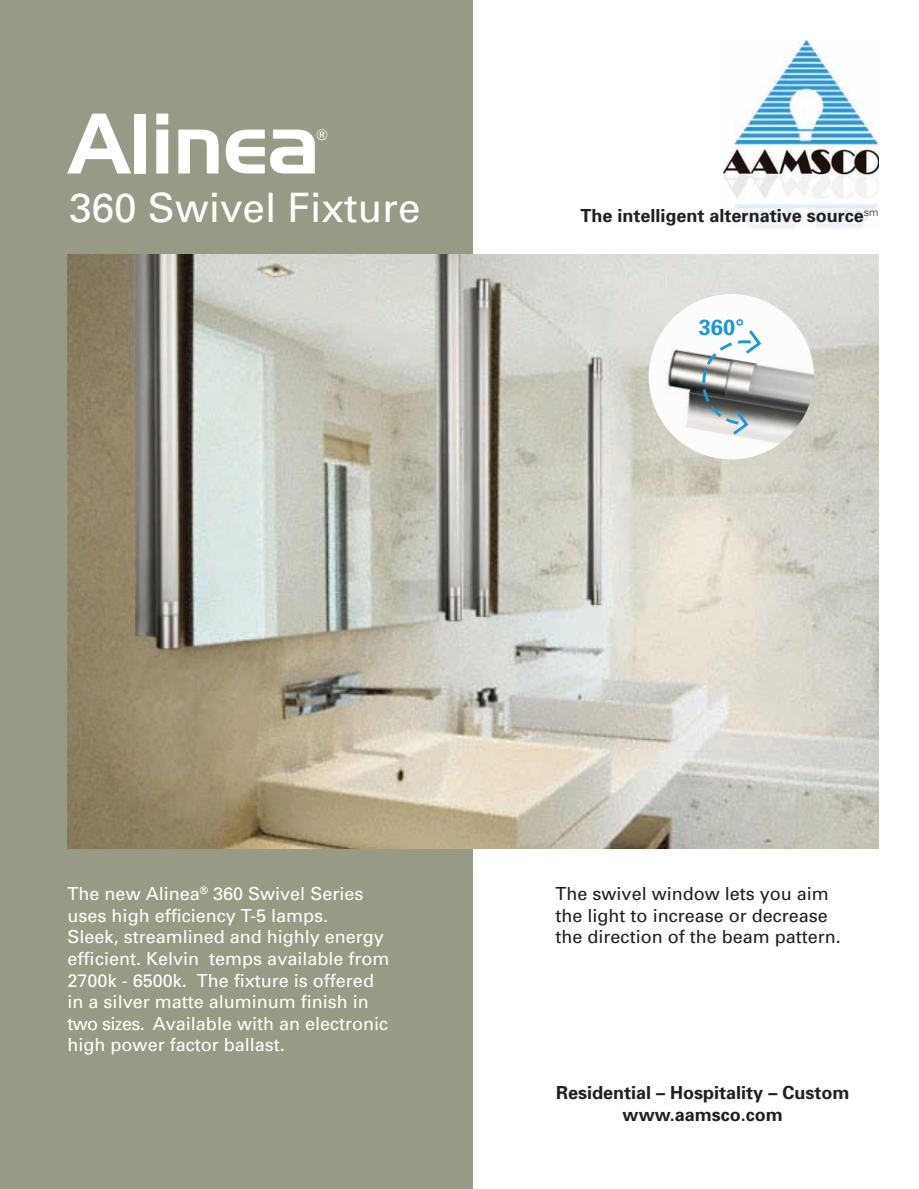
<style>
.page{position:relative;width:919px;height:1189px;background:#fff}
.page>*{position:absolute;margin:0;border:0;box-sizing:border-box;transform-origin:0 0}
.t1{font:83.1px "Aero Regular SWFTE";color:#fff}
.t2{font:40.5px "Univers";color:#fff}
.t3{font:700 21.9px "Univers";color:#1d99d6}
.t4{font:18px/21.6px "Univers";color:#fff}
.t5{font:18px/21.6px "Univers";color:#231f20}
.t6{font:700 18px/21.6px "Univers";color:#231f20;text-align:center}
.t7{font:15px "Aero Light Regular SWFTE";color:#fff}
</style>
<div class="page">
<img style="left:723px;top:41px;width:155px;height:189px">
<div style="left:0;top:0;width:473px;height:1188px;background:#979b86"></div>
<img style="left:68px;top:254px;width:810px;height:594px">
<img style="left:648px;top:294px;width:165px;height:165px;border-radius:83px">
<svg style="left:702px;top:330px;width:59px;height:104px"></svg>
<h1 class="t1" style="left:69px;top:93px;width:252px">Alinea</h1>
<p class="t7" style="left:315px;top:126px;width:14px">®</p>
<h2 class="t2" style="left:69px;top:184px;width:353px">360 Swivel Fixture</h2>
<p class="t6" style="left:580px;top:205px;width:299px">The intelligent alternative source<sup>sm</sup></p>
<p class="t3" style="left:698px;top:313px;width:47px">360°</p>
<p class="t4" style="left:68px;top:882px;width:323px">The new Alinea<sup>®</sup> 360 Swivel Series uses high efficiency T-5 lamps.<br>Sleek, streamlined and highly energy efficient. Kelvin temps available from 2700k - 6500k. The fixture is offered in a silver matte aluminum finish in two sizes. Available with an electronic high power factor ballast.</p>
<p class="t5" style="left:555px;top:882px;width:287px">The swivel window lets you aim the light to increase or decrease the direction of the beam pattern.</p>
<p class="t6" style="left:555px;top:1081px;width:295px">Residential – Hospitality – Custom www.aamsco.com</p>
</div>
